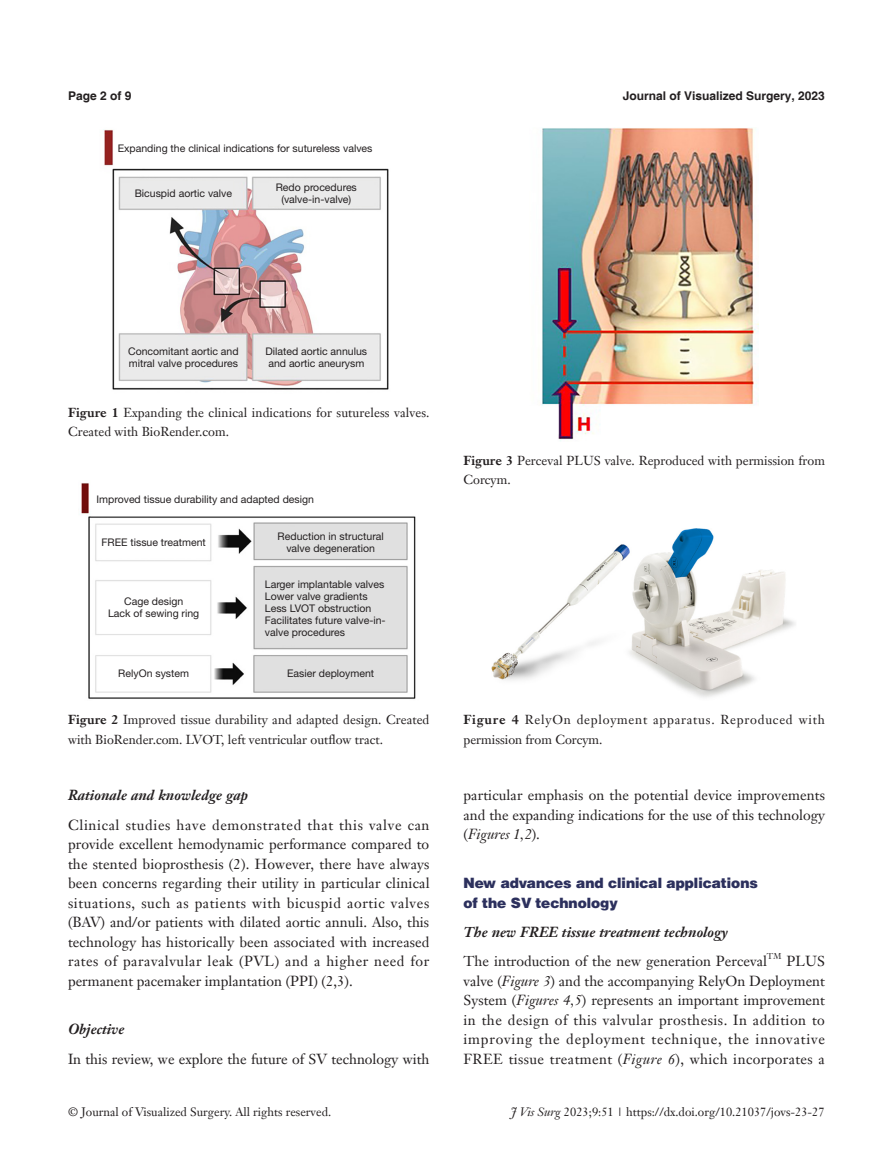
<style>
.page{position:relative;width:893px;height:1170px;background:#fff}
.page>*{position:absolute;margin:0;border:0;box-sizing:border-box;transform-origin:0 0}
.t1{font:14.25px/19.5px "Janson Text LT";color:#231f20;text-align:justify}
.t2{font:italic 700 14.25px "Janson Text LT";color:#231f20}
.t3{font:900 14.25px/19.5px "Helvetica";color:#2c305d}
.t4{font:12.75px/19.5px "Janson Text LT";letter-spacing:.005em;color:#231f20}
.t5{font:12.75px/19.5px "Janson Text LT";letter-spacing:.06em;color:#231f20}
.t6{font:12px "Janson Text LT";color:#231f20}
.t7{font:700 12px "Helvetica";color:#231f20}
.t8{font:10.5px/12px "Helvetica Neue LT Pro";color:#231f20}
.t9{font:8.25px "Janson Text LT";color:#231f20}
.s1{font-weight:700}
.s2{font-style:italic}
</style>
<div class="page">
<img style="left:103px;top:129px;width:286px;height:261px">
<img style="left:81px;top:483px;width:335px;height:216px">
<img style="left:541px;top:128px;width:217px;height:313px">
<img style="left:492px;top:528px;width:303px;height:170px">
<p class="t7" style="left:68px;top:88px;width:65px">Page 2 of 9</p>
<p class="t7" style="left:623px;top:88px;width:204px">Journal of Visualized Surgery, 2023</p>
<p class="t8" style="left:118px;top:142px;width:256px">Expanding the clinical indications for sutureless valves</p>
<p class="t8" style="left:135px;top:187px;width:99px">Bicuspid aortic valve</p>
<p class="t8" style="left:276px;top:181px;width:83px;text-align:center">Redo procedures (valve-in-valve)</p>
<p class="t8" style="left:128px;top:345px;width:112px">Concomitant aortic and mitral valve procedures</p>
<p class="t8" style="left:265px;top:345px;width:103px">Dilated aortic annulus and aortic aneurysm</p>
<p class="t4" style="left:68px;top:402px;width:363px"><span class="s1">Figure 1</span> Expanding the clinical indications for sutureless valves.<br>Created with BioRender.com.</p>
<p class="t8" style="left:97px;top:493px;width:219px">Improved tissue durability and adapted design</p>
<p class="t8" style="left:101px;top:536px;width:106px">FREE tissue treatment</p>
<p class="t8" style="left:278px;top:530px;width:108px;text-align:center">Reduction in structural valve degeneration</p>
<p class="t8" style="left:108px;top:595px;width:93px;text-align:center">Cage design<br>Lack of sewing ring</p>
<p class="t8" style="left:265px;top:577px;width:122px">Larger implantable valves<br>Lower valve gradients<br>Less LVOT obstruction<br>Facilitates future valve-in&shy;valve procedures</p>
<p class="t8" style="left:118px;top:667px;width:72px">RelyOn system</p>
<p class="t8" style="left:287px;top:667px;width:89px">Easier deployment</p>
<p class="t4" style="left:68px;top:709px;width:363px"><span class="s1">Figure 2</span> Improved tissue durability and adapted design. Created with BioRender.com. LVOT, left ventricular outflow tract.</p>
<p class="t2" style="left:68px;top:786px;width:182px">Rationale and knowledge gap</p>
<p class="t1" style="left:68px;top:814px;width:363px">Clinical studies have demonstrated that this valve can provide excellent hemodynamic performance compared to the stented bioprosthesis (2). However, there have always been concerns regarding their utility in particular clinical situations, such as patients with bicuspid aortic valves (BAV) and/or patients with dilated aortic annuli. Also, this technology has historically been associated with increased rates of paravalvular leak (PVL) and a higher need for permanent pacemaker implantation (PPI) (2,3).</p>
<p class="t2" style="left:68px;top:1020px;width:58px">Objective</p>
<p class="t1" style="left:68px;top:1048px;width:363px">In this review, we explore the future of SV technology with</p>
<p class="t4" style="left:463px;top:450px;width:363px"><span class="s1">Figure 3</span> Perceval PLUS valve. Reproduced with permission from<br>Corcym.</p>
<p class="t5" style="left:463px;top:709px;width:363px"><span class="s1">Figure 4</span> RelyOn deployment apparatus. Reproduced with permission from Corcym.</p>
<p class="t1" style="left:463px;top:785px;width:363px">particular emphasis on the potential device improvements and the expanding indications for the use of this technology (<span class="s2">Figures 1,2</span>).</p>
<p class="t3" style="left:463px;top:872px;width:296px">New advances and clinical applications of the SV technology</p>
<p class="t2" style="left:463px;top:922px;width:266px">The new FREE tissue treatment technology</p>
<p class="t1" style="left:463px;top:951px;width:305px">The introduction of the new generation Perceval</p>
<p class="t9" style="left:767px;top:951px;width:16px">TM</p>
<p class="t1" style="left:463px;top:951px;width:363px;text-indent:323px">PLUS valve (<span class="s2">Figure 3</span>) and the accompanying RelyOn Deployment System (<span class="s2">Figures 4,5</span>) represents an important improvement in the design of this valvular prosthesis. In addition to improving the deployment technique, the innovative FREE tissue treatment (<span class="s2">Figure 6</span>), which incorporates a</p>
<p class="t6" style="left:68px;top:1104px;width:264px">© Journal of Visualized Surgery. All rights reserved.</p>
<p class="t6" style="left:511px;top:1104px;width:315px"><span class="s2">J Vis Surg</span> 2023;9:51 | https://dx.doi.org/10.21037/jovs-23-27</p>
</div>
